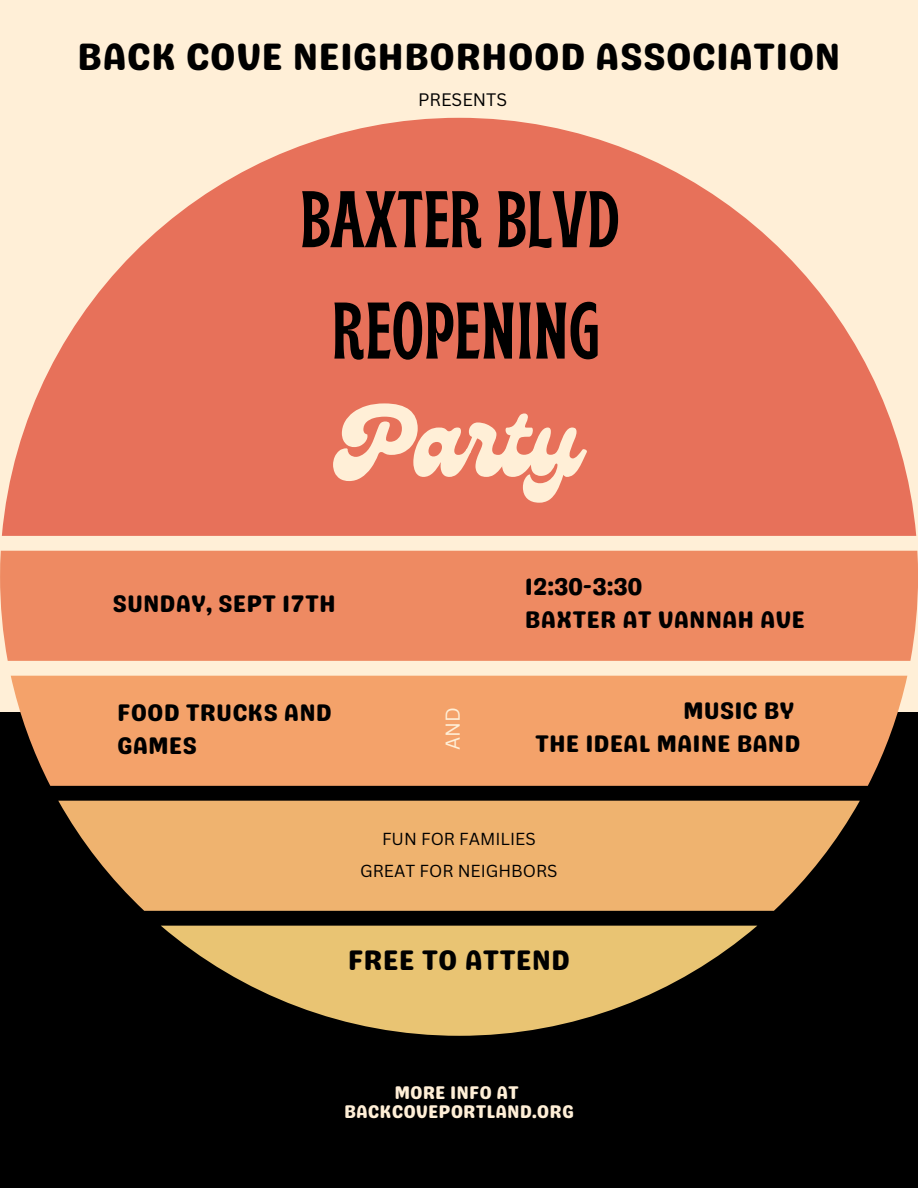
<style>
.page{position:relative;width:918px;height:1188px;background:#ffefd7}
.page>*{position:absolute;margin:0;border:0;box-sizing:border-box;transform-origin:0 0}
.t1{font:98.7px "Genty";color:#ffefd7}
.t2{font:700 condensed 80.1px "Brice";color:#000}
.t3{font:38.1px "Genty Sans";color:#000}
.t4{font:28.2px "Genty Sans";color:#000}
.t5{font:24px "Genty Sans";color:#000}
.t6{font:19.5px "Canva Sans";color:#ffefd7}
.t7{font:18.3px "Genty Sans";color:#ffefd7}
.t8{font:17.55px "Canva Sans";color:#000}
.t9{font:16.95px "Canva Sans";color:#000}
</style>
<div class="page">
<div style="left:0;top:712px;width:918px;height:476px;background:#000"></div>
<svg style="left:2px;top:118px;width:914px;height:418px;fill:#e7715a"></svg>
<svg style="left:161px;top:926px;width:596px;height:110px;fill:#e9c473"></svg>
<svg style="left:58px;top:801px;width:802px;height:110px;fill:#efb36f"></svg>
<div style="left:11px;top:676px;width:896px;height:110px;background:#f4a26a"></div>
<div style="left:0;top:551px;width:918px;height:110px;background:#ee8a62"></div>
<p class="t3" style="left:77px;top:34px;width:765px">BACK COVE NEIGHBORHOOD ASSOCIATION</p>
<p class="t8" style="left:418px;top:87px;width:91px">PRESENTS</p>
<p class="t2" style="left:300px;top:187px;width:322px">BAXTER BLVD</p>
<p class="t2" style="left:332px;top:299px;width:269px">REOPENING</p>
<p class="t1" style="left:338px;top:385px;width:243px">Party</p>
<p class="t5" style="left:113px;top:589px;width:225px">SUNDAY, SEPT 17TH</p>
<p class="t5" style="left:117px;top:698px;width:216px">FOOD TRUCKS AND</p>
<p class="t5" style="left:117px;top:731px;width:81px">GAMES</p>
<p class="t6" style="left:439px;top:750px;width:44px;rotate:-90deg">AND</p>
<p class="t5" style="left:525px;top:572px;width:119px">12:30-3:30</p>
<p class="t5" style="left:525px;top:605px;width:282px">BAXTER AT VANNAH AVE</p>
<p class="t5" style="left:683px;top:696px;width:113px">MUSIC BY</p>
<p class="t5" style="left:535px;top:729px;width:267px">THE IDEAL MAINE BAND</p>
<p class="t9" style="left:382px;top:827px;width:155px">FUN FOR FAMILIES</p>
<p class="t9" style="left:360px;top:859px;width:199px">GREAT FOR NEIGHBORS</p>
<p class="t4" style="left:348px;top:943px;width:224px">FREE TO ATTEND</p>
<p class="t7" style="left:394px;top:1081px;width:126px">MORE INFO AT</p>
<p class="t7" style="left:344px;top:1100px;width:231px">BACKCOVEPORTLAND.ORG</p>
</div>
